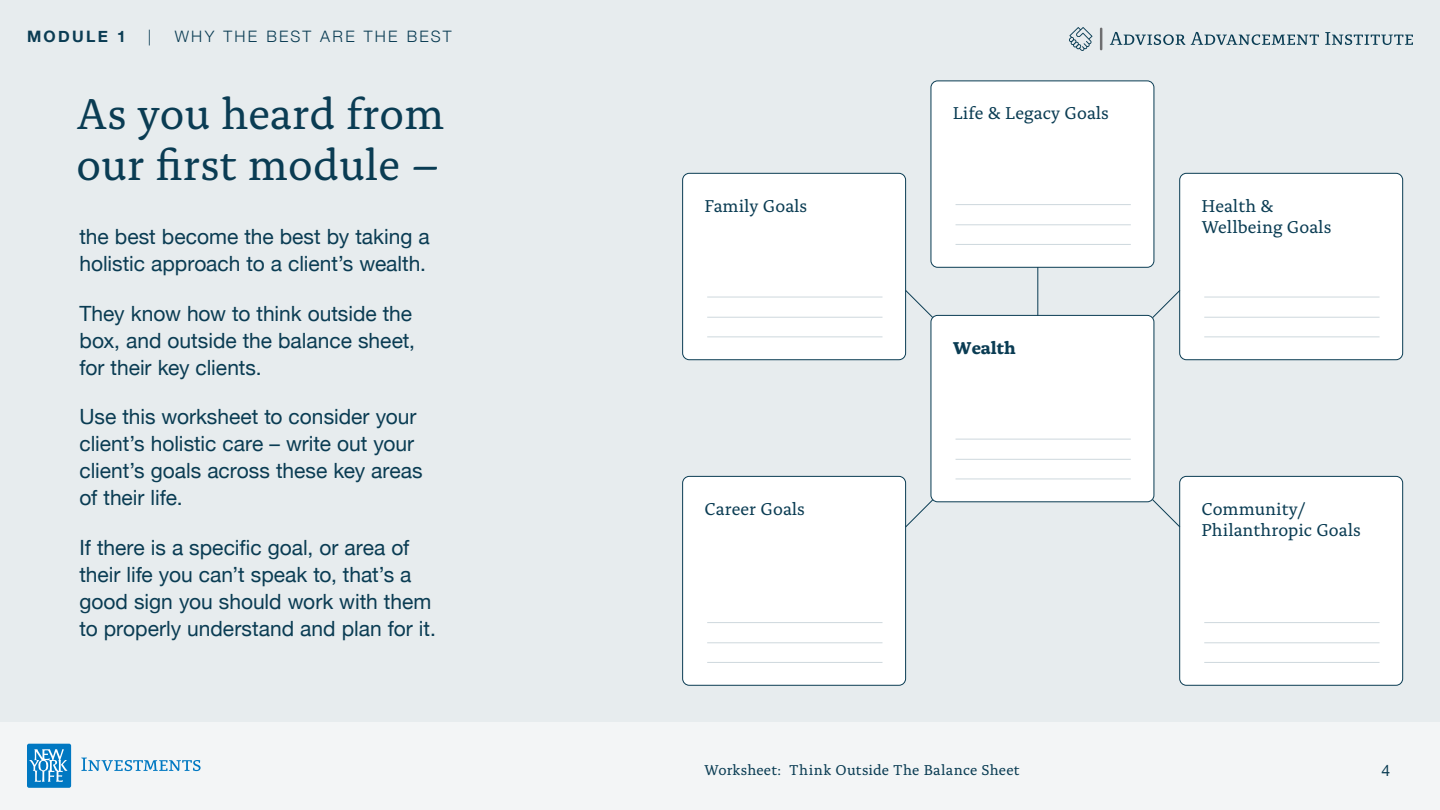
<style>
.page{position:relative;width:1440px;height:810px;background:#fff}
.page>*{position:absolute;margin:0;border:0;box-sizing:border-box;transform-origin:0 0}
.t1{font:45px/51px "Alda OTCEV";color:#0a3c53}
.t2{font:21px/27px "Helvetica Neue";color:#0a3c53}
.t3{font:18px/21.6px "Alda OTCEV";color:#0a3c53}
.t4{font:700 18px "Alda OTCEV";color:#0a3c53}
.t5{font:300 15.75px "Helvetica Neue";letter-spacing:.145em;color:#0a3c53}
.t6{font:700 15.75px "Helvetica Neue";letter-spacing:.15em;color:#0a3c53}
.t7{font:15.75px "Helvetica Neue";color:#0a3c53}
.t8{font:15px "Alda OTCEV";letter-spacing:.015em;color:#0a3c53}
</style>
<div class="page">
<div style="left:0;top:722px;width:1440px;height:88px;background:#f3f5f6"></div>
<div style="left:0;top:0;width:1440px;height:722px;background:#e7ecee"></div>
<svg style="left:27px;top:744px;width:174px;height:44px"></svg>
<svg style="left:1110px;top:32px;width:75px;height:13px"></svg>
<svg style="left:1191px;top:32px;width:128px;height:13px"></svg>
<svg style="left:1325px;top:32px;width:88px;height:13px"></svg>
<hr style="left:1100px;top:28px;width:2px;height:22px;background:#6e6e70">
<svg style="left:1069px;top:27px;width:23px;height:24px"></svg>
<div style="left:683px;top:173px;width:223px;height:187px;background:#fff;border-radius:7px"></div>
<div style="left:682px;top:173px;width:224px;height:187px;border:1px solid #0a3c53;border-radius:7px"></div>
<div style="left:683px;top:476px;width:223px;height:209px;background:#fff;border-radius:7px"></div>
<div style="left:682px;top:476px;width:224px;height:210px;border:1px solid #0a3c53;border-radius:7px"></div>
<div style="left:1180px;top:173px;width:223px;height:187px;background:#fff;border-radius:7px"></div>
<div style="left:1179px;top:173px;width:224px;height:187px;border:1px solid #0a3c53;border-radius:7px"></div>
<div style="left:1180px;top:476px;width:223px;height:209px;background:#fff;border-radius:7px"></div>
<div style="left:1179px;top:476px;width:224px;height:210px;border:1px solid #0a3c53;border-radius:7px"></div>
<div style="left:931px;top:81px;width:223px;height:186px;background:#fff;border-radius:7px"></div>
<div style="left:931px;top:81px;width:223px;height:187px;border:1px solid #0a3c53;border-radius:7px"></div>
<hr style="left:707px;top:297px;width:175px;height:1px;background:#ced8dd">
<hr style="left:707px;top:622px;width:175px;height:1px;background:#ced8dd">
<hr style="left:1204px;top:297px;width:176px;height:1px;background:#ced8dd">
<hr style="left:1204px;top:622px;width:176px;height:1px;background:#ced8dd">
<hr style="left:956px;top:204px;width:175px;height:1px;background:#ced8dd">
<hr style="left:707px;top:317px;width:175px;height:1px;background:#ced8dd">
<hr style="left:707px;top:643px;width:175px;height:1px;background:#ced8dd">
<hr style="left:1204px;top:317px;width:176px;height:1px;background:#ced8dd">
<hr style="left:1204px;top:643px;width:176px;height:1px;background:#ced8dd">
<hr style="left:956px;top:225px;width:175px;height:1px;background:#ced8dd">
<hr style="left:707px;top:337px;width:175px;height:1px;background:#ced8dd">
<hr style="left:707px;top:662px;width:175px;height:1px;background:#ced8dd">
<hr style="left:1204px;top:337px;width:176px;height:1px;background:#ced8dd">
<hr style="left:1204px;top:662px;width:176px;height:1px;background:#ced8dd">
<hr style="left:956px;top:244px;width:175px;height:1px;background:#ced8dd">
<svg style="left:905px;top:289px;width:28px;height:30px"></svg>
<svg style="left:1152px;top:289px;width:29px;height:30px"></svg>
<svg style="left:905px;top:499px;width:29px;height:29px"></svg>
<svg style="left:1152px;top:499px;width:29px;height:29px"></svg>
<div style="left:931px;top:315px;width:223px;height:187px;background:#fff;border-radius:7px"></div>
<div style="left:931px;top:315px;width:223px;height:187px;border:1px solid #0a3c53;border-radius:7px"></div>
<hr style="left:956px;top:439px;width:175px;height:1px;background:#ced8dd">
<hr style="left:956px;top:459px;width:175px;height:1px;background:#ced8dd">
<hr style="left:956px;top:479px;width:175px;height:1px;background:#ced8dd">
<hr style="left:1037px;top:267px;width:1px;height:49px;background:#0a3c53">
<p class="t6" style="left:27px;top:24px;width:100px">MODULE 1</p>
<p class="t5" style="left:148px;top:24px;width:5px">|</p>
<p class="t5" style="left:175px;top:24px;width:278px">WHY THE BEST ARE THE BEST</p>
<h1 class="t1" style="left:76px;top:85px;width:370px">As you heard from our first module –</h1>
<p class="t2" style="left:80px;top:224px;width:352px">the best become the best by taking a holistic approach to a client’s wealth.</p>
<p class="t2" style="left:80px;top:301px;width:337px">They know how to think outside the box, and outside the balance sheet, for their key clients.</p>
<p class="t2" style="left:80px;top:404px;width:345px">Use this worksheet to consider your client’s holistic care – write out your client’s goals across these key areas of their life.</p>
<p class="t2" style="left:80px;top:535px;width:358px">If there is a specific goal, or area of their life you can’t speak to, that’s a good sign you should work with them to properly understand and plan for it.</p>
<p class="t3" style="left:704px;top:194px;width:104px">Family Goals</p>
<p class="t3" style="left:704px;top:497px;width:102px">Career Goals</p>
<p class="t3" style="left:953px;top:101px;width:158px">Life &amp; Legacy Goals</p>
<p class="t4" style="left:953px;top:333px;width:64px">Wealth</p>
<p class="t8" style="left:704px;top:759px;width:317px">Worksheet: Think Outside The Balance Sheet</p>
<p class="t3" style="left:1201px;top:194px;width:131px">Health &amp;<br>Wellbeing Goals</p>
<p class="t3" style="left:1201px;top:497px;width:161px">Community/<br>Philanthropic Goals</p>
<p class="t7" style="left:1382px;top:759px;width:10px">4</p>
</div>
